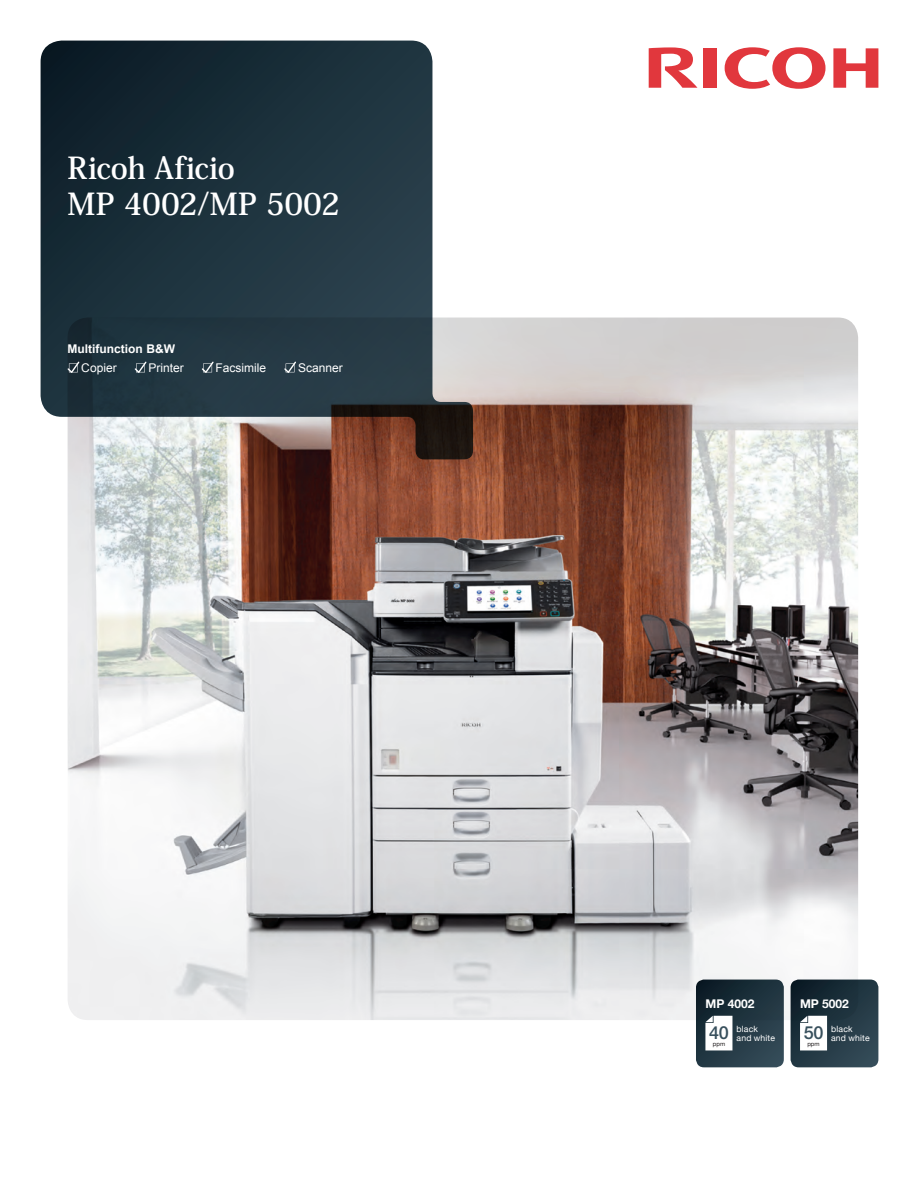
<style>
.page{position:relative;width:919px;height:1189px;background:#fff}
.page>*{position:absolute;margin:0;border:0;box-sizing:border-box;transform-origin:0 0}
.t1{font:700 30px/36px "Koz Min Pro";letter-spacing:-.005em;color:#fff}
.t2{font:500 18px "Helvetica Neue LT Std";color:#38505d}
.t3{font:12px "Arial";color:#fff}
.t4{font:700 12px "Arial";color:#fff}
.t5{font:700 12px "Helvetica Neue";color:#fff}
.t6{font:8.7px/9.4px "Helvetica Neue";letter-spacing:.02em;color:#fff}
.t7{font:6px "Helvetica Neue";letter-spacing:.01em;color:#231f20}
</style>
<div class="page">
<img style="left:68px;top:317px;width:789px;height:702px">
<svg style="left:790px;top:979px;width:88px;height:88px;background:#253944"></svg>
<svg style="left:695px;top:979px;width:88px;height:88px;background:#253944"></svg>
<svg style="left:799px;top:1015px;width:27px;height:35px"></svg>
<svg style="left:705px;top:1015px;width:27px;height:35px"></svg>
<svg style="left:724px;top:47px;width:101px;height:42px"></svg>
<svg style="left:833px;top:48px;width:45px;height:40px"></svg>
<div style="left:703px;top:48px;width:13px;height:40px;background:#e1373d"></div>
<svg style="left:648px;top:47px;width:49px;height:41px"></svg>
<svg style="left:41px;top:41px;width:432px;height:418px;background:#3b4a52"></svg>
<svg style="left:68px;top:361px;width:11px;height:12px"></svg>
<svg style="left:135px;top:361px;width:11px;height:12px"></svg>
<svg style="left:202px;top:361px;width:11px;height:12px"></svg>
<svg style="left:284px;top:361px;width:12px;height:12px"></svg>
<h1 class="t1" style="left:68px;top:148px;width:274px">Ricoh Aficio<br>MP 4002/MP 5002</h1>
<p class="t4" style="left:68px;top:341px;width:109px">Multifunction B&amp;W</p>
<p class="t3" style="left:81px;top:360px;width:37px">Copier</p>
<p class="t3" style="left:148px;top:360px;width:37px">Printer</p>
<p class="t3" style="left:215px;top:360px;width:52px">Facsimile</p>
<p class="t3" style="left:298px;top:360px;width:46px">Scanner</p>
<p class="t5" style="left:705px;top:996px;width:50px">MP 4002</p>
<p class="t5" style="left:799px;top:996px;width:50px">MP 5002</p>
<p class="t7" style="left:712px;top:1039px;width:14px">ppm</p>
<p class="t7" style="left:807px;top:1039px;width:14px">ppm</p>
<p class="t6" style="left:708px;top:1023px;width:67px;text-indent:27px">black<br><sup>40</sup> and white</p>
<h2 class="t2" style="left:803px;top:1021px;width:21px">50</h2>
<p class="t6" style="left:830px;top:1023px;width:40px">black and white</p>
</div>
